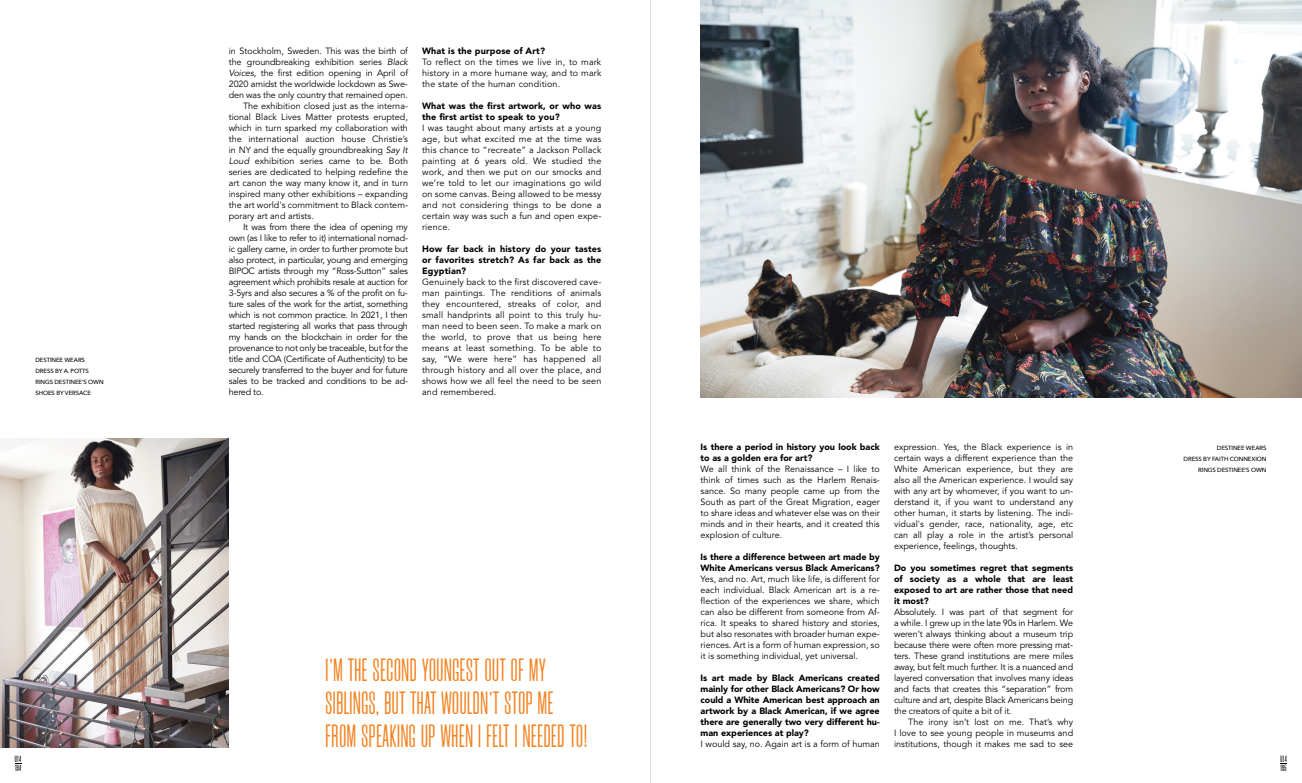
<style>
.page{position:relative;width:1302px;height:783px;background:#fff}
.page>*{position:absolute;margin:0;border:0;box-sizing:border-box;transform-origin:0 0}
.t1{font:32px/33px "Morganite";letter-spacing:.02em;color:#f58220}
.t2{font:9px/11px "Avenir LT Std";letter-spacing:-.01em;color:#000;text-align:justify}
.t3{font:900 9px/11px "Avenir LT Std";color:#000}
.t4{font:500 9px/9px "Morganite";letter-spacing:.04em;color:#000}
.t5{font:500 6px/11px "Avenir Next";letter-spacing:-.015em;color:#000}
.s1{font-style:italic}
</style>
<div class="page">
<hr style="left:650px;top:0;width:1px;height:782px;background:#000">
<img style="left:700px;top:0;width:601px;height:397px">
<img style="left:0;top:439px;width:229px;height:308px">
<p class="t5" style="left:35px;top:354px;width:70px">DESTINEE WEARS<br>DRESS BY A. POTTS<br>RINGS DESTINEE’S OWN<br>SHOES BY VERSACE</p>
<p class="t4" style="left:15px;top:754px;width:8px">U14<br>194</p>
<p class="t2" style="left:229px;top:45px;width:181px">in Stockholm, Sweden. This was the birth of</p>
<p class="t2" style="left:229px;top:56px;width:181px">the groundbreaking exhibition series <span class="s1">Black</span></p>
<p class="t2" style="left:229px;top:67px;width:181px"><span class="s1">Voices</span>, the first edition opening in April of</p>
<p class="t2" style="left:229px;top:78px;width:181px">2020 amidst the worldwide lockdown as Swe-</p>
<p class="t2" style="left:229px;top:89px;width:181px">den was the only country that remained open.</p>
<p class="t2" style="left:243px;top:100px;width:166px">The exhibition closed just as the interna-</p>
<p class="t2" style="left:229px;top:111px;width:181px">tional Black Lives Matter protests erupted,</p>
<p class="t2" style="left:229px;top:122px;width:181px">which in turn sparked my collaboration with</p>
<p class="t2" style="left:229px;top:133px;width:181px">the international auction house Christie’s</p>
<p class="t2" style="left:229px;top:144px;width:181px">in NY and the equally groundbreaking <span class="s1">Say It</span></p>
<p class="t2" style="left:229px;top:155px;width:181px"><span class="s1">Loud</span> exhibition series came to be. Both</p>
<p class="t2" style="left:229px;top:166px;width:181px">series are dedicated to helping redefine the</p>
<p class="t2" style="left:229px;top:177px;width:181px">art canon the way many know it, and in turn</p>
<p class="t2" style="left:229px;top:188px;width:181px">inspired many other exhibitions – expanding</p>
<p class="t2" style="left:229px;top:199px;width:181px">the art world's commitment to Black contem-</p>
<p class="t2" style="left:229px;top:210px;width:87px">porary art and artists.</p>
<p class="t2" style="left:243px;top:221px;width:166px">It was from there the idea of opening my</p>
<p class="t2" style="left:229px;top:232px;width:181px">own (as I like to refer to it) international nomad-</p>
<p class="t2" style="left:229px;top:243px;width:181px">ic gallery came, in order to further promote but</p>
<p class="t2" style="left:229px;top:254px;width:181px">also protect, in particular, young and emerging</p>
<p class="t2" style="left:229px;top:265px;width:181px">BIPOC artists through my “Ross-Sutton” sales</p>
<p class="t2" style="left:229px;top:276px;width:181px">agreement which prohibits resale at auction for</p>
<p class="t2" style="left:229px;top:287px;width:181px">3-5yrs and also secures a % of the profit on fu-</p>
<p class="t2" style="left:229px;top:298px;width:181px">ture sales of the work for the artist, something</p>
<p class="t2" style="left:229px;top:309px;width:181px">which is not common practice. In 2021, I then</p>
<p class="t2" style="left:229px;top:320px;width:181px">started registering all works that pass through</p>
<p class="t2" style="left:229px;top:331px;width:181px">my hands on the blockchain in order for the</p>
<p class="t2" style="left:229px;top:342px;width:181px">provenance to not only be traceable, but for the</p>
<p class="t2" style="left:229px;top:353px;width:181px">title and COA (Certificate of Authenticity) to be</p>
<p class="t2" style="left:229px;top:364px;width:181px">securely transferred to the buyer and for future</p>
<p class="t2" style="left:229px;top:375px;width:181px">sales to be tracked and conditions to be ad-</p>
<p class="t2" style="left:229px;top:386px;width:36px">hered to.</p>
<p class="t3" style="left:422px;top:45px;width:124px">What is the purpose of Art?</p>
<p class="t2" style="left:422px;top:56px;width:181px">To reflect on the times we live in, to mark history in a more humane way, and to mark the state of the human condition.</p>
<p class="t3" style="left:422px;top:100px;width:181px">What was the first artwork, or who was the first artist to speak to you?</p>
<p class="t2" style="left:422px;top:122px;width:181px">I was taught about many artists at a young age, but what excited me at the time was this chance to “recreate” a Jackson Pollack painting at 6 years old. We studied the work, and then we put on our smocks and we’re told to let our imaginations go wild on some canvas. Being allowed to be messy and not considering things to be done a certain way was such a fun and open expe&shy;rience.</p>
<p class="t3" style="left:422px;top:243px;width:181px;text-align:justify">How far back in history do your tastes or favorites stretch? As far back as the Egyptian?</p>
<p class="t2" style="left:422px;top:276px;width:181px">Genuinely back to the first discovered cave&shy;man paintings. The renditions of animals they encountered, streaks of color, and small handprints all point to this truly hu&shy;man need to been seen. To make a mark on the world, to prove that us being here means at least something. To be able to say, “We were here” has happened all through history and all over the place, and shows how we all feel the need to be seen and remembered.</p>
<h1 class="t1" style="left:325px;top:653px;width:263px">I’M THE SECOND YOUNGEST OUT OF MY<br>SIBLINGS, BUT THAT WOULDN’T STOP ME<br>FROM SPEAKING UP WHEN I FELT I NEEDED TO!</h1>
<p class="t3" style="left:700px;top:441px;width:181px">Is there a period in history you look back to as a golden era for art?</p>
<p class="t2" style="left:700px;top:463px;width:181px">We all think of the Renaissance – I like to think of times such as the Harlem Renais&shy;sance. So many people came up from the South as part of the Great Migration, eager to share ideas and whatever else was on their minds and in their hearts, and it created this explosion of culture.</p>
<p class="t3" style="left:700px;top:551px;width:181px">Is there a difference between art made by<br>White Americans versus Black Americans?</p>
<p class="t2" style="left:700px;top:573px;width:181px">Yes, and no. Art, much like life, is different for each individual. Black American art is a re&shy;flection of the experiences we share, which can also be different from someone from Af&shy;rica. It speaks to shared history and stories, but also resonates with broader human expe&shy;riences. Art is a form of human expression, so it is something individual, yet universal.</p>
<p class="t3" style="left:700px;top:672px;width:181px;text-align:justify">Is art made by Black Americans created mainly for other Black Americans? Or how could a White American best approach an artwork by a Black American, if we agree there are generally two very different hu&shy;man experiences at play?</p>
<p class="t2" style="left:700px;top:738px;width:181px">I would say, no. Again art is a form of human</p>
<p class="t2" style="left:893px;top:441px;width:181px">expression. Yes, the Black experience is in certain ways a different experience than the White American experience, but they are also all the American experience. I would say with any art by whomever, if you want to un&shy;derstand it, if you want to understand any other human, it starts by listening. The indi&shy;vidual's gender, race, nationality, age, etc can all play a role in the artist’s personal experience, feelings, thoughts.</p>
<p class="t3" style="left:893px;top:562px;width:181px;text-align:justify">Do you sometimes regret that segments of society as a whole that are least exposed to art are rather those that need it most?</p>
<p class="t2" style="left:893px;top:606px;width:181px">Absolutely. I was part of that segment for a while. I grew up in the late 90s in Harlem. We weren’t always thinking about a museum trip because there were often more pressing mat&shy;ters. These grand institutions are mere miles away, but felt much further. It is a nuanced and layered conversation that involves many ideas and facts that creates this “separation” from culture and art, despite Black Americans being the creators of quite a bit of it.</p>
<p class="t2" style="left:893px;top:716px;width:181px;text-indent:14px">The irony isn’t lost on me. That’s why I love to see young people in museums and institutions, though it makes me sad to see</p>
<p class="t5" style="left:1183px;top:442px;width:84px;text-align:right">DESTINEE WEARS<br>DRESS BY FAITH CONNEXION<br>RINGS DESTINEE’S OWN</p>
<p class="t4" style="left:1280px;top:754px;width:8px">U14<br>195</p>
</div>
